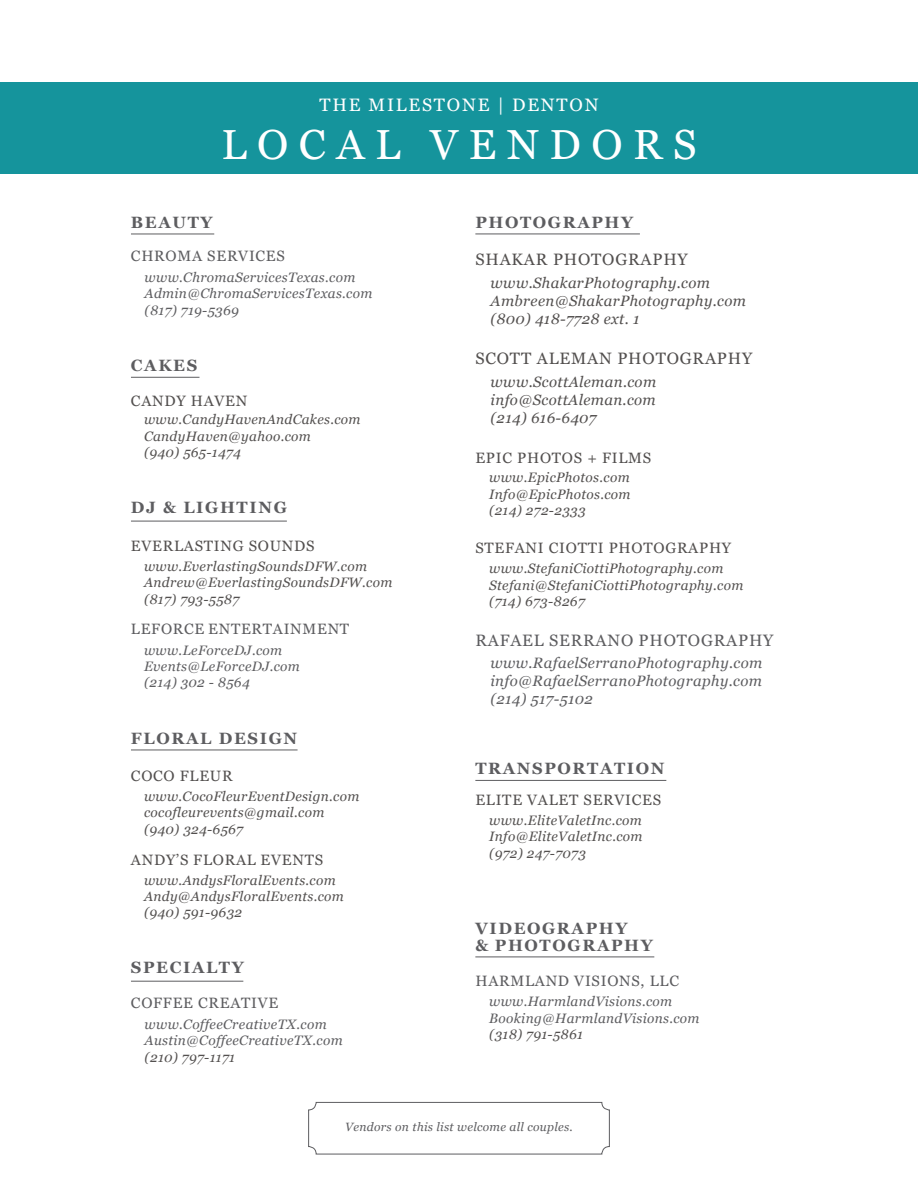
<style>
.page{position:relative;width:918px;height:1188px;background:#fff}
.page>*{position:absolute;margin:0;border:0;box-sizing:border-box;transform-origin:0 0}
.t1{font:42px "Georgia";letter-spacing:.25em;color:#fff}
.t2{font:18px "Georgia";letter-spacing:.1em;color:#fff}
.t3{font:16.5px "Georgia";letter-spacing:.05em;color:#53504f}
.t4{font:16.5px "Georgia";letter-spacing:.05em;color:#5d5d60}
.t5{font:700 16.35px/16.4px "Georgia";letter-spacing:.1em;color:#5d5d60}
.t6{font:italic 15px/18px "Georgia";letter-spacing:.025em;color:#53504f}
.t7{font:15px "Georgia";letter-spacing:.05em;color:#53504f}
.t8{font:italic 15px/18px "Georgia";letter-spacing:.025em;color:#5d5d60;text-align:justify}
.t9{font:15px "Georgia";letter-spacing:.05em;color:#5d5d60}
.t10{font:italic 13.65px/16.4px "Georgia";letter-spacing:.025em;color:#53504f}
.t11{font:italic 13.65px/16.4px "Georgia";letter-spacing:.025em;color:#5d5d60}
.t12{font:italic 12px "Georgia";letter-spacing:.025em;color:#5d5d60}
</style>
<div class="page">
<div style="left:0;top:82px;width:918px;height:92px;background:#15949c"></div>
<hr style="left:475px;top:780px;width:191px;height:1px;background:#5d5d60">
<hr style="left:475px;top:957px;width:179px;height:1px;background:#5d5d60">
<hr style="left:131px;top:981px;width:112px;height:1px;background:#5d5d60">
<div style="left:308px;top:1102px;width:302px;height:52px;border:1px solid #5d5d60;border-radius:8px"></div>
<hr style="left:131px;top:377px;width:69px;height:1px;background:#5d5d60">
<hr style="left:131px;top:521px;width:156px;height:1px;background:#5d5d60">
<hr style="left:131px;top:750px;width:167px;height:1px;background:#5d5d60">
<hr style="left:131px;top:234px;width:83px;height:1px;background:#5d5d60">
<hr style="left:475px;top:234px;width:165px;height:1px;background:#5d5d60">
<h2 class="t2" style="left:319px;top:92px;width:281px">THE MILESTONE | DENTON</h2>
<h1 class="t1" style="left:221px;top:114px;width:477px">LOCAL VENDORS</h1>
<p class="t5" style="left:131px;top:213px;width:83px">BEAUTY</p>
<p class="t9" style="left:131px;top:245px;width:155px">CHROMA SERVICES</p>
<p class="t11" style="left:145px;top:269px;width:229px">www.ChromaServicesTexas.com<br>Admin@ChromaServicesTexas.com (817) 719-5369</p>
<p class="t5" style="left:131px;top:356px;width:68px">CAKES</p>
<p class="t7" style="left:131px;top:390px;width:118px">CANDY HAVEN</p>
<p class="t10" style="left:144px;top:411px;width:218px">www.CandyHavenAndCakes.com<br>CandyHaven@yahoo.com<br>(940) 565-1474</p>
<p class="t5" style="left:131px;top:499px;width:157px">DJ &amp; LIGHTING</p>
<p class="t7" style="left:131px;top:535px;width:185px">EVERLASTING SOUNDS</p>
<p class="t10" style="left:144px;top:557px;width:250px">www.EverlastingSoundsDFW.com<br>Andrew@EverlastingSoundsDFW.com (817) 793-5587</p>
<p class="t9" style="left:131px;top:618px;width:220px">LEFORCE ENTERTAINMENT</p>
<p class="t11" style="left:144px;top:641px;width:157px">www.LeForceDJ.com<br>Events@LeForceDJ.com (214) 302 - 8564</p>
<p class="t5" style="left:131px;top:729px;width:168px">FLORAL DESIGN</p>
<p class="t7" style="left:131px;top:765px;width:103px">COCO FLEUR</p>
<p class="t10" style="left:144px;top:788px;width:217px">www.CocoFleurEventDesign.com cocofleurevents@gmail.com (940) 324-6567</p>
<p class="t7" style="left:131px;top:849px;width:194px">ANDY’S FLORAL EVENTS</p>
<p class="t10" style="left:144px;top:871px;width:201px">www.AndysFloralEvents.com<br>Andy@AndysFloralEvents.com (940) 591-9632</p>
<p class="t5" style="left:131px;top:959px;width:114px">SPECIALTY</p>
<p class="t9" style="left:131px;top:992px;width:149px">COFFEE CREATIVE</p>
<p class="t11" style="left:145px;top:1016px;width:200px">www.CoffeeCreativeTX.com<br>Austin@CoffeeCreativeTX.com</p>
<p class="t10" style="left:145px;top:1048px;width:92px">(210) 797-1171</p>
<p class="t5" style="left:475px;top:213px;width:159px">PHOTOGRAPHY</p>
<p class="t3" style="left:475px;top:248px;width:214px">SHAKAR PHOTOGRAPHY</p>
<p class="t6" style="left:491px;top:273px;width:257px">www.ShakarPhotography.com<br>Ambreen@ShakarPhotography.com (800) 418-7728 ext. 1</p>
<p class="t3" style="left:475px;top:346px;width:278px">SCOTT ALEMAN PHOTOGRAPHY</p>
<p class="t6" style="left:491px;top:372px;width:167px;text-align:justify">www.ScottAleman.com info@ScottAleman.com (214) 616-6407</p>
<p class="t7" style="left:475px;top:447px;width:177px">EPIC PHOTOS + FILMS</p>
<p class="t10" style="left:489px;top:469px;width:143px;text-align:justify">www.EpicPhotos.com Info@EpicPhotos.com (214) 272-2333</p>
<p class="t7" style="left:475px;top:537px;width:257px">STEFANI CIOTTI PHOTOGRAPHY</p>
<p class="t10" style="left:489px;top:560px;width:256px">www.StefaniCiottiPhotography.com<br>Stefani@StefaniCiottiPhotography.com (714) 673-8267</p>
<p class="t4" style="left:475px;top:628px;width:300px">RAFAEL SERRANO PHOTOGRAPHY</p>
<p class="t8" style="left:490px;top:654px;width:273px">www.RafaelSerranoPhotography.com info@RafaelSerranoPhotography.com (214) 517-5102</p>
<p class="t5" style="left:475px;top:759px;width:191px">TRANSPORTATION</p>
<p class="t7" style="left:475px;top:789px;width:187px">ELITE VALET SERVICES</p>
<p class="t10" style="left:489px;top:811px;width:155px;text-align:justify">www.EliteValetInc.com Info@EliteValetInc.com (972) 247-7073</p>
<p class="t5" style="left:475px;top:919px;width:179px">VIDEOGRAPHY<br>&amp; PHOTOGRAPHY</p>
<p class="t9" style="left:475px;top:969px;width:205px">HARMLAND VISIONS, LLC</p>
<p class="t11" style="left:489px;top:993px;width:212px">www.HarmlandVisions.com<br>Booking@HarmlandVisions.com</p>
<p class="t10" style="left:489px;top:1026px;width:95px">(318) 791-5861</p>
<p class="t12" style="left:345px;top:1118px;width:229px">Vendors on this list welcome all couples.</p>
</div>
